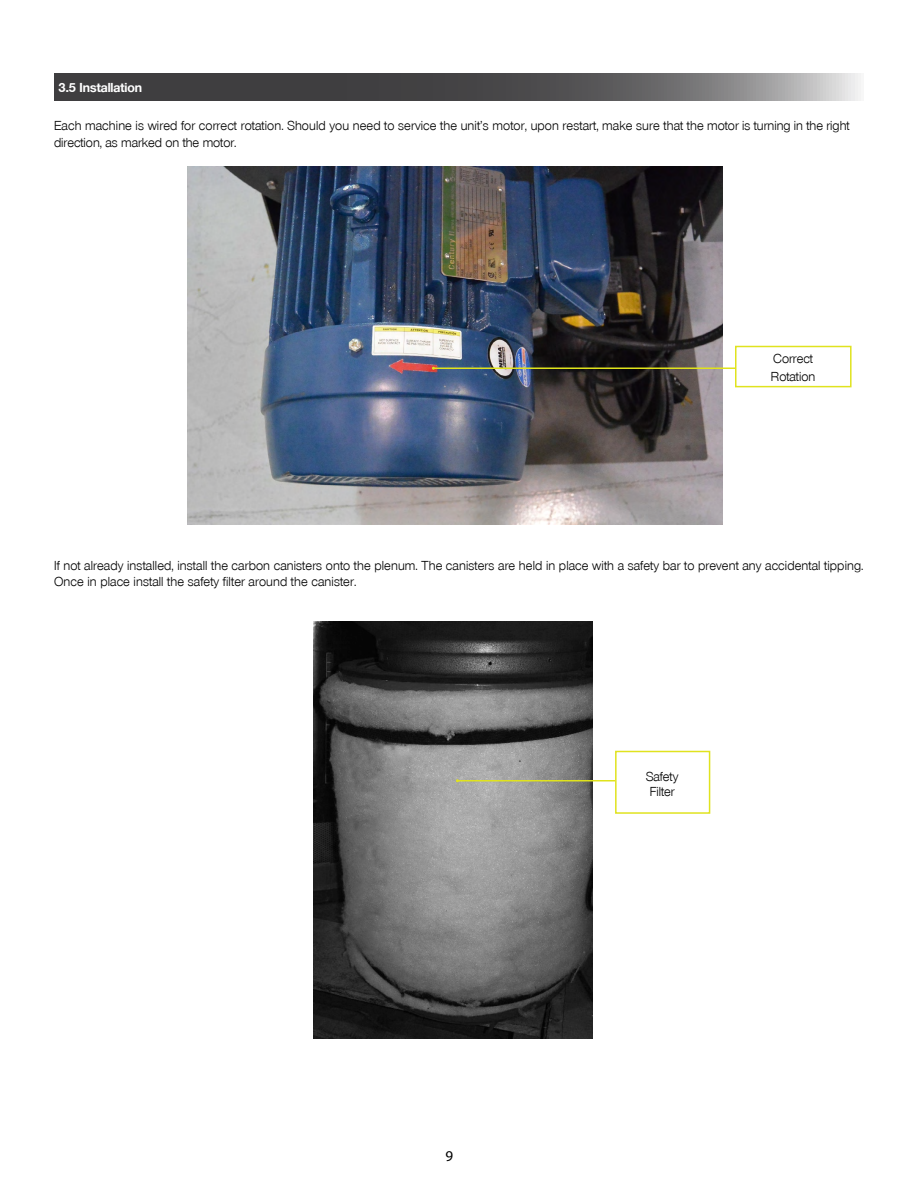
<style>
.page{position:relative;width:918px;height:1188px;background:#fff}
.page>*{position:absolute;margin:0;border:0;box-sizing:border-box;transform-origin:0 0}
.t1{font:15px "Myriad Pro";color:#000}
.t2{font:13.5px/16.2px "Nimbus San Nov D";letter-spacing:.01em;color:#000}
.t3{font:700 13.5px "Nimbus San Nov D";color:#fff}
</style>
<div class="page">
<img style="left:188px;top:166px;width:535px;height:359px">
<svg style="left:54px;top:73px;width:807px;height:27px;background:#5d5c5d"></svg>
<img style="left:314px;top:621px;width:279px;height:418px">
<hr style="left:457px;top:780px;width:158px;height:2px;background:#e0e31c">
<div style="left:615px;top:751px;width:95px;height:63px;border:2px solid #e0e31f"></div>
<div style="left:735px;top:346px;width:117px;height:41px;border:2px solid #e0e31f"></div>
<hr style="left:433px;top:368px;width:302px;height:1px;background:#e0e31c">
<p class="t3" style="left:58px;top:80px;width:85px">3.5 Installation</p>
<p class="t2" style="left:54px;top:118px;width:797px">Each machine is wired for correct rotation. Should you need to service the unit’s motor, upon restart, make sure that the motor is turning in the right direction, as marked on the motor.</p>
<p class="t2" style="left:771px;top:350px;width:46px;line-height:18px">Correct<br>Rotation</p>
<p class="t2" style="left:54px;top:557px;width:811px">If not already installed, install the carbon canisters onto the plenum. The canisters are held in place with a safety bar to prevent any accidental tipping.<br>Once in place install the safety filter around the canister.</p>
<p class="t1" style="left:445px;top:1146px;width:9px">9</p>
<p class="t2" style="left:646px;top:769px;width:34px;line-height:15px">Safety<br>Filter</p>
</div>
